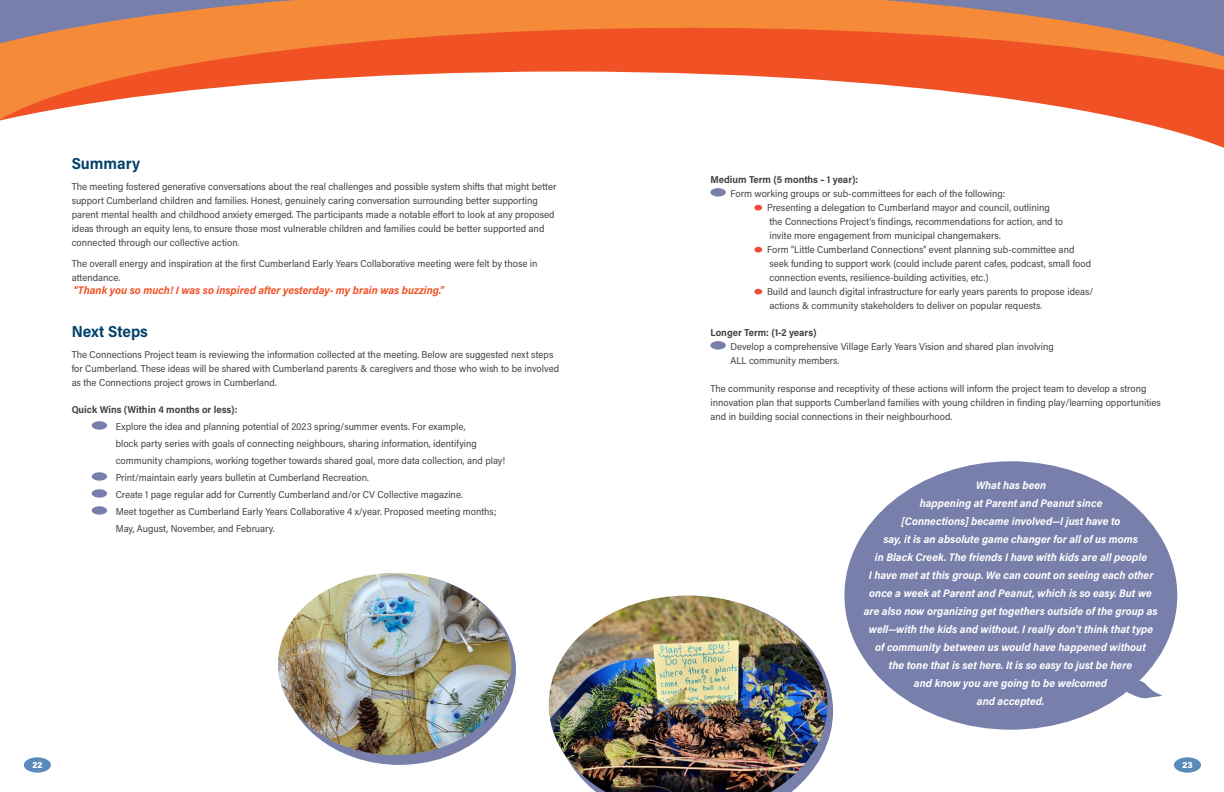
<style>
.page{position:relative;width:1224px;height:792px;background:#fff}
.page>*{position:absolute;margin:0;border:0;box-sizing:border-box;transform-origin:0 0}
.t1{font:700 16px "Acumin Pro Semi Cond";color:#00426b}
.t2{font:italic 700 11px/18px "Acumin Pro Semi Cond";color:#fff;text-align:center}
.t3{font:italic 700 11px "Acumin Pro Semi Cond";color:#f05226}
.t4{font:10px/14px "Acumin Pro Semi Cond";color:#414243}
.t5{font:700 10px "Acumin Pro Semi Cond";color:#414243}
.t6{font:900 9px "Acumin Pro Semi Cond";color:#fff}
</style>
<div class="page">
<svg style="left:0;top:0;width:1224px;height:28px;background:#cd865b"></svg>
<svg style="left:0;top:28px;width:1224px;height:44px;background:#ed6731"></svg>
<svg style="left:0;top:72px;width:1224px;height:223px"></svg>
<div style="left:92px;top:421px;width:15px;height:9px;background:#787faa;border-radius:50%"></div>
<div style="left:92px;top:472px;width:15px;height:9px;background:#787faa;border-radius:50%"></div>
<div style="left:92px;top:489px;width:15px;height:9px;background:#787faa;border-radius:50%"></div>
<div style="left:92px;top:506px;width:15px;height:9px;background:#787faa;border-radius:50%"></div>
<div style="left:1174px;top:757px;width:27px;height:16px;background:#598aba;border-radius:50%"></div>
<div style="left:710px;top:188px;width:16px;height:9px;background:#787faa;border-radius:50%"></div>
<div style="left:754px;top:205px;width:8px;height:6px;background:#ee4f3d;border-radius:50%"></div>
<div style="left:754px;top:247px;width:8px;height:6px;background:#ee4f3d;border-radius:50%"></div>
<div style="left:754px;top:289px;width:8px;height:6px;background:#ee4f3d;border-radius:50%"></div>
<div style="left:710px;top:341px;width:16px;height:9px;background:#787faa;border-radius:50%"></div>
<img style="left:549px;top:596px;width:279px;height:196px">
<img style="left:278px;top:573px;width:233px;height:182px">
<div style="left:24px;top:757px;width:27px;height:16px;background:#598aba;border-radius:50%"></div>
<div style="left:844px;top:461px;width:333px;height:269px;background:#787faa;border-radius:50%"></div>
<svg style="left:1122px;top:678px;width:40px;height:21px"></svg>
<p class="t1" style="left:72px;top:152px;width:70px">Summary</p>
<p class="t4" style="left:72px;top:179px;width:486px">The meeting fostered generative conversations about the real challenges and possible system shifts that might better support Cumberland children and families. Honest, genuinely caring conversation surrounding better supporting parent mental health and childhood anxiety emerged. The participants made a notable effort to look at any proposed ideas through an equity lens, to ensure those most vulnerable children and families could be better supported and connected through our collective action.</p>
<p class="t4" style="left:72px;top:256px;width:467px">The overall energy and inspiration at the first Cumberland Early Years Collaborative meeting were felt by those in attendance.</p>
<p class="t3" style="left:73px;top:282px;width:372px">“Thank you so much! I was so inspired after yesterday- my brain was buzzing.”</p>
<p class="t1" style="left:72px;top:320px;width:78px">Next Steps</p>
<p class="t4" style="left:72px;top:347px;width:489px">The Connections Project team is reviewing the information collected at the meeting. Below are suggested next steps for Cumberland. These ideas will be shared with Cumberland parents &amp; caregivers and those who wish to be involved as the Connections project grows in Cumberland.</p>
<p class="t5" style="left:72px;top:402px;width:167px">Quick Wins (Within 4 months or less):</p>
<p class="t4" style="left:116px;top:417px;width:391px;line-height:17px">Explore the idea and planning potential of 2023 spring/summer events. For example,<br>block party series with goals of connecting neighbours, sharing information, identifying community champions, working together towards shared goal, more data collection, and play!</p>
<p class="t4" style="left:116px;top:470px;width:255px">Print/maintain early years bulletin at Cumberland Recreation.</p>
<p class="t4" style="left:116px;top:487px;width:349px">Create 1 page regular add for Currently Cumberland and/or CV Collective magazine.</p>
<p class="t4" style="left:116px;top:504px;width:382px">Meet together as Cumberland Early Years Collaborative 4 x/year. Proposed meeting months;</p>
<p class="t4" style="left:116px;top:521px;width:161px">May, August, November, and February.</p>
<p class="t6" style="left:32px;top:758px;width:11px">22</p>
<p class="t5" style="left:710px;top:172px;width:149px">Medium Term (5 months – 1 year):</p>
<p class="t4" style="left:730px;top:186px;width:277px">Form working groups or sub-committees for each of the following:</p>
<p class="t4" style="left:767px;top:200px;width:298px">Presenting a delegation to Cumberland mayor and council, outlining the Connections Project’s findings, recommendations for action, and to</p>
<p class="t4" style="left:769px;top:228px;width:233px">invite more engagement from municipal changemakers.</p>
<p class="t4" style="left:767px;top:242px;width:326px">Form “Little Cumberland Connections” event planning sub-committee and seek funding to support work (could include parent cafes, podcast, small food connection events, resilience-building activities, etc.)</p>
<p class="t4" style="left:767px;top:284px;width:328px">Build and launch digital infrastructure for early years parents to propose ideas/ actions &amp; community stakeholders to deliver on popular requests.</p>
<p class="t5" style="left:710px;top:325px;width:108px">Longer Term: (1-2 years)</p>
<p class="t4" style="left:730px;top:339px;width:325px">Develop a comprehensive Village Early Years Vision and shared plan involving<br>ALL community members.</p>
<p class="t4" style="left:710px;top:381px;width:452px">The community response and receptivity of these actions will inform the project team to develop a strong innovation plan that supports Cumberland families with young children in finding play/learning opportunities and in building social connections in their neighbourhood.</p>
<p class="t2" style="left:864px;top:476px;width:295px">What has been<br>happening at Parent and Peanut since<br>[Connections] became involved—I just have to<br>say, it is an absolute game changer for all of us moms<br>in Black Creek. The friends I have with kids are all people<br>I have met at this group. We can count on seeing each other once a week at Parent and Peanut, which is so easy. But we are also now organizing get togethers outside of the group as well—with the kids and without. I really don’t think that type of community between us would have happened without<br>the tone that is set here. It is so easy to just be here<br>and know you are going to be welcomed<br>and accepted.</p>
<p class="t6" style="left:1182px;top:758px;width:12px">23</p>
</div>
